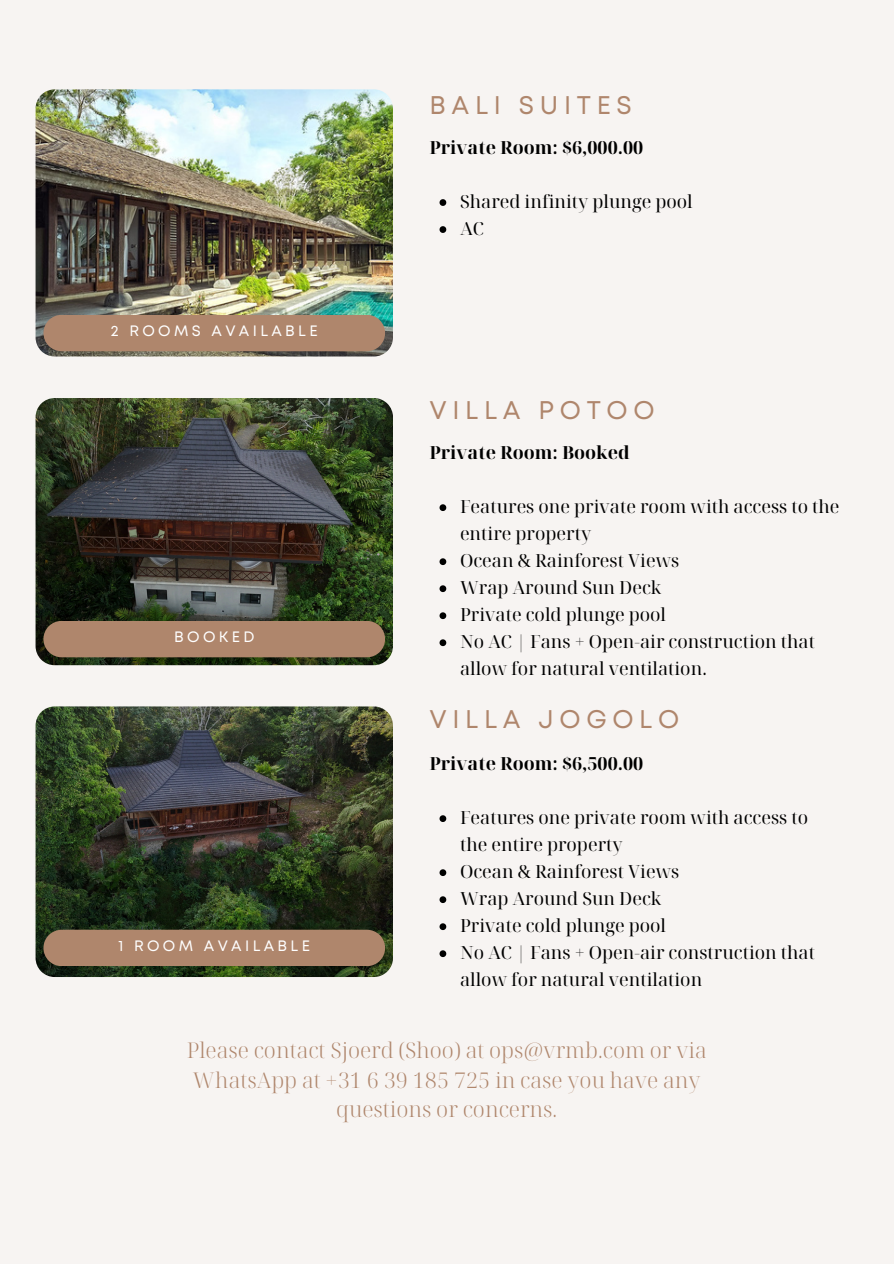
<style>
.page{position:relative;width:894px;height:1264px;background:#fff}
.page>*{position:absolute;margin:0;border:0;box-sizing:border-box;transform-origin:0 0}
.t1{font:25.5px "Mont";letter-spacing:.225em;color:#af866c}
.t2{font:300 21.6px/29.4px "Noto Serif Display";color:#af866c;text-align:center}
.t3{font:18px/27px "Noto Serif Display";color:#000}
.t4{font:700 18px "Noto Serif Display";color:#000}
.t5{font:15px "Mont";letter-spacing:.225em;color:#fff}
</style>
<div class="page">
<div style="left:0;top:0;width:893px;height:1263px;background:#f7f4f2"></div>
<img style="left:36px;top:89px;width:356px;height:267px">
<img style="left:36px;top:398px;width:356px;height:267px">
<img style="left:36px;top:706px;width:357px;height:271px">
<svg style="left:439px;top:199px;width:7px;height:7px"></svg>
<svg style="left:439px;top:226px;width:7px;height:7px"></svg>
<svg style="left:439px;top:504px;width:7px;height:7px"></svg>
<svg style="left:439px;top:558px;width:7px;height:7px"></svg>
<svg style="left:439px;top:585px;width:7px;height:7px"></svg>
<svg style="left:439px;top:612px;width:7px;height:7px"></svg>
<svg style="left:439px;top:639px;width:7px;height:7px"></svg>
<svg style="left:439px;top:815px;width:7px;height:7px"></svg>
<svg style="left:439px;top:869px;width:7px;height:7px"></svg>
<svg style="left:439px;top:896px;width:7px;height:7px"></svg>
<svg style="left:439px;top:923px;width:7px;height:7px"></svg>
<svg style="left:439px;top:950px;width:7px;height:7px"></svg>
<div style="left:43px;top:621px;width:342px;height:36px;background:#af866c"></div>
<div style="left:43px;top:929px;width:342px;height:37px;background:#af866c"></div>
<div style="left:43px;top:315px;width:342px;height:36px;background:#af866c"></div>
<h2 class="t5" style="left:111px;top:325px;width:208px">2 ROOMS AVAILABLE</h2>
<p class="t5" style="left:174px;top:631px;width:82px">BOOKED</p>
<p class="t5" style="left:118px;top:940px;width:193px">1 ROOM AVAILABLE</p>
<h3 class="t1" style="left:429px;top:96px;width:204px">BALI SUITES</h3>
<p class="t4" style="left:429px;top:135px;width:215px">Private Room: $6,000.00</p>
<p class="t3" style="left:460px;top:188px;width:234px">Shared infinity plunge pool</p>
<p class="t3" style="left:460px;top:215px;width:25px">AC</p>
<p class="t1" style="left:429px;top:400px;width:227px">VILLA POTOO</p>
<p class="t4" style="left:429px;top:440px;width:202px">Private Room: Booked</p>
<p class="t3" style="left:460px;top:493px;width:381px">Features one private room with access to the entire property</p>
<h1 class="t3" style="left:460px;top:547px;width:221px">Ocean &amp; Rainforest Views</h1>
<h3 class="t3" style="left:460px;top:574px;width:203px">Wrap Around Sun Deck</h3>
<p class="t3" style="left:460px;top:601px;width:208px">Private cold plunge pool</p>
<p class="t3" style="left:460px;top:628px;width:356px">No AC | Fans + Open-air construction that allow for natural ventilation.</p>
<p class="t1" style="left:429px;top:709px;width:251px">VILLA JOGOLO</p>
<p class="t4" style="left:429px;top:751px;width:215px">Private Room: $6,500.00</p>
<p class="t3" style="left:460px;top:803px;width:349px">Features one private room with access to the entire property</p>
<h1 class="t3" style="left:460px;top:857px;width:221px">Ocean &amp; Rainforest Views</h1>
<h3 class="t3" style="left:460px;top:884px;width:203px">Wrap Around Sun Deck</h3>
<p class="t3" style="left:460px;top:911px;width:208px">Private cold plunge pool</p>
<p class="t3" style="left:460px;top:938px;width:356px">No AC | Fans + Open-air construction that allow for natural ventilation</p>
<p class="t2" style="left:187px;top:1035px;width:521px">Please contact Sjoerd (Shoo) at ops@vrmb.com or via<br>WhatsApp at +31 6 39 185 725 in case you have any questions or concerns.</p>
</div>
